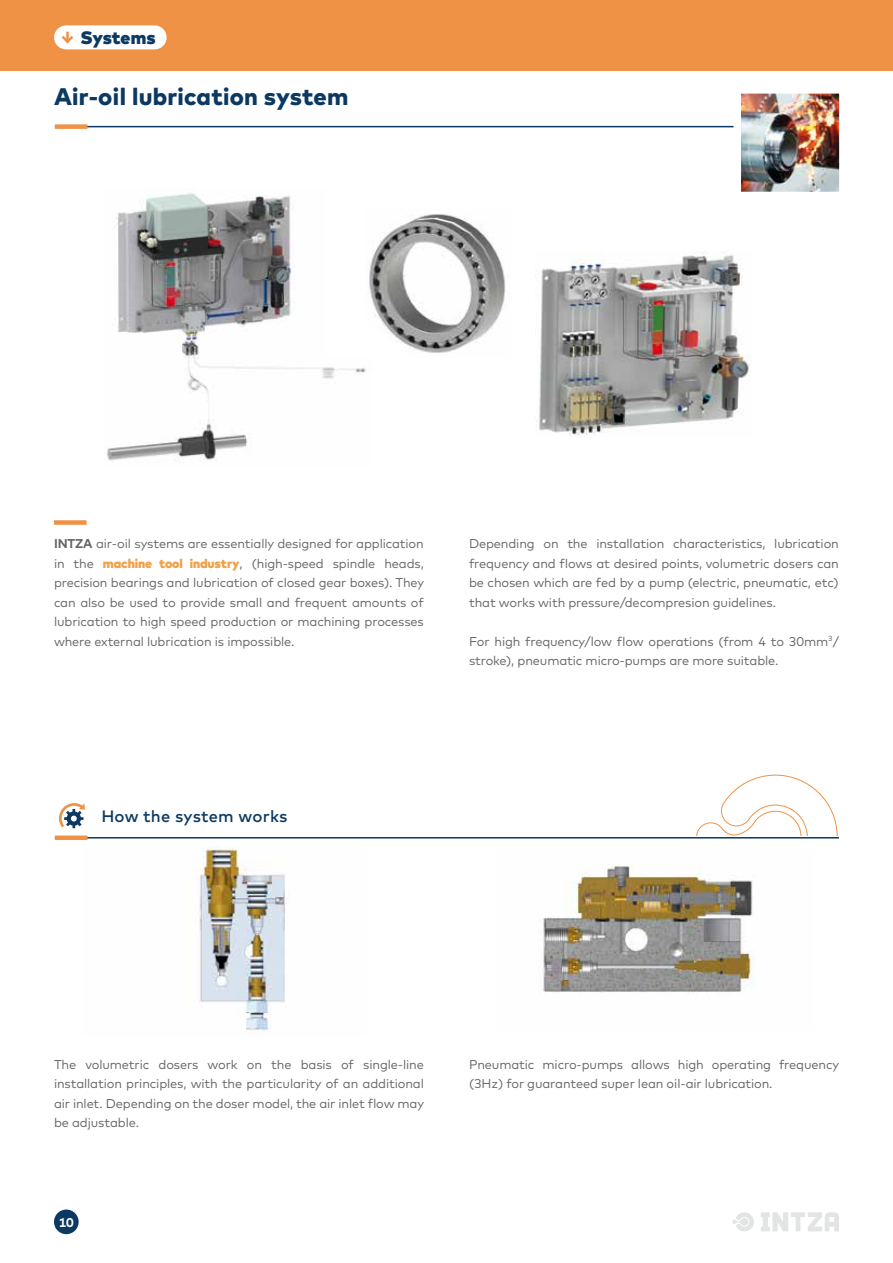
<style>
.page{position:relative;width:893px;height:1263px;background:#fff}
.page>*{position:absolute;margin:0;border:0;box-sizing:border-box;transform-origin:0 0}
.t1{font:800 24px "Mark";letter-spacing:.01em;color:#0b3962}
.t2{font:900 18px "Mark";letter-spacing:-.005em;color:#0b3962}
.t3{font:500 16.5px "Mark";letter-spacing:.01em;color:#0b3962}
.t4{font:12.75px/19.5px "Mark";letter-spacing:-.01em;color:#646567;text-align:justify}
.t5{font:700 12.75px "Mark";color:#fff}
.s1{font-weight:700}
.s2{font-weight:900;color:#eea24b}
</style>
<div class="page">
<div style="left:0;top:0;width:893px;height:71px;background:#f09245"></div>
<hr style="left:55px;top:126px;width:784px;height:1px;background:#0b3962">
<div style="left:55px;top:124px;width:32px;height:5px;background:#f09245"></div>
<div style="left:66px;top:25px;width:89px;height:24px;background:#fff"></div>
<svg style="left:59px;top:32px;width:15px;height:14px"></svg>
<div style="left:54px;top:1209px;width:25px;height:25px;background:#0b3962;border-radius:50%"></div>
<svg style="left:732px;top:1212px;width:22px;height:19px"></svg>
<svg style="left:761px;top:1212px;width:78px;height:19px"></svg>
<img style="left:730px;top:93px;width:110px;height:99px">
<img style="left:107px;top:193px;width:260px;height:269px">
<img style="left:536px;top:251px;width:214px;height:185px">
<img style="left:543px;top:865px;width:212px;height:129px">
<img style="left:199px;top:846px;width:89px;height:185px">
<div style="left:54px;top:520px;width:33px;height:5px;background:#f09245"></div>
<svg style="left:696px;top:775px;width:142px;height:60px"></svg>
<svg style="left:59px;top:803px;width:26px;height:25px"></svg>
<hr style="left:55px;top:837px;width:784px;height:1px;background:#0b3962">
<div style="left:55px;top:835px;width:32px;height:5px;background:#f09245"></div>
<img style="left:365px;top:208px;width:141px;height:149px">
<h2 class="t2" style="left:81px;top:26px;width:77px">Systems</h2>
<h1 class="t1" style="left:54px;top:81px;width:296px">Air-oil lubrication system</h1>
<p class="t4" style="left:54px;top:534px;width:372px"><span class="s1">INTZA</span> air-oil systems are essentially designed for application in the <span class="s2">machine tool industry</span>, (high-speed spindle heads, precision bearings and lubrication of closed gear boxes). They can also be used to provide small and frequent amounts of lubrication to high speed production or machining processes where external lubrication is impossible.</p>
<p class="t4" style="left:469px;top:534px;width:371px">Depending on the installation characteristics, lubrication frequency and flows at desired points, volumetric dosers can be chosen which are fed by a pump (electric, pneumatic, etc) that works with pressure/decompresion guidelines.</p>
<p class="t4" style="left:469px;top:631px;width:371px">For high frequency/low flow operations (from 4 to 30mm<sup>3</sup>/ stroke), pneumatic micro-pumps are more suitable.</p>
<p class="t3" style="left:101px;top:806px;width:188px">How the system works</p>
<p class="t4" style="left:54px;top:1054px;width:372px">The volumetric dosers work on the basis of single-line installation principles, with the particularity of an additional air inlet. Depending on the doser model, the air inlet flow may be adjustable.</p>
<p class="t4" style="left:469px;top:1054px;width:372px">Pneumatic micro-pumps allows high operating frequency (3Hz) for guaranteed super lean oil-air lubrication.</p>
<p class="t5" style="left:59px;top:1214px;width:17px">10</p>
</div>
